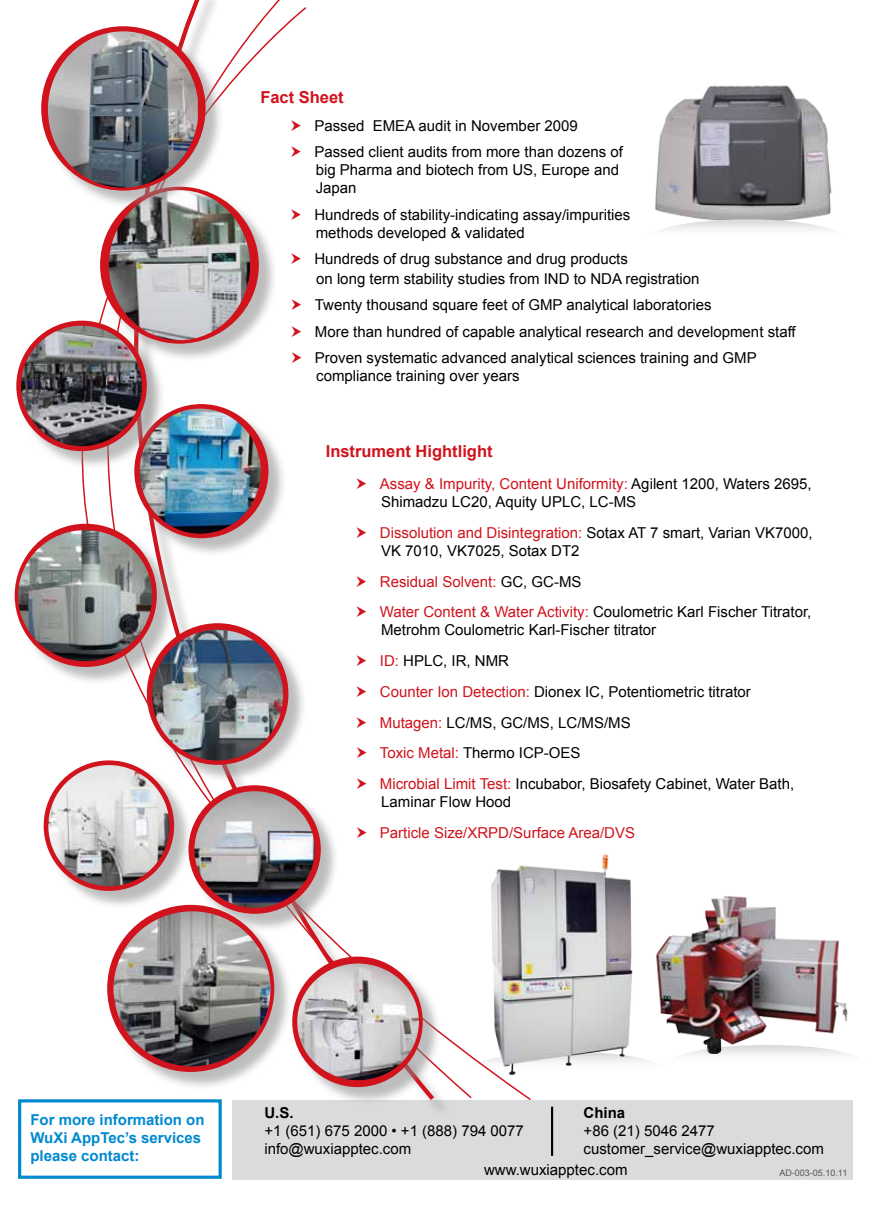
<style>
.page{position:relative;width:893px;height:1212px;background:#fff}
.page>*{position:absolute;margin:0;border:0;box-sizing:border-box;transform-origin:0 0}
.t1{font:700 16.5px "Arial";color:#d0131c}
.t2{font:15px/18px "Arial";color:#000}
.t3{font:15px/30.8px "Arial";color:#d0131c}
.t4{font:700 15px/18px "Arial";color:#0089cf}
.t5{font:700 15px "Arial";color:#000}
.t6{font:9px "Arial";color:#5a5757}
.s1{color:#d0131c}
.s2{color:#000}
</style>
<div class="page">
<div style="left:232px;top:1100px;width:621px;height:79px;background:#dbdbdb"></div>
<div style="left:18px;top:1099px;width:204px;height:80px;border:3px solid #0089cf"></div>
<hr style="left:551px;top:1107px;width:2px;height:49px;background:#000">
<svg style="left:645px;top:1054px;width:206px;height:8px"></svg>
<div style="left:136px;top:0;width:316px;height:1116px;background:#898989;opacity:.56"></div>
<svg style="left:14px;top:0;width:424px;height:1104px"></svg>
<div style="left:17px;top:526px;width:158px;height:160px;background:#898989;opacity:.56"></div>
<div style="left:15px;top:524px;width:142px;height:143px;background:#d0131c;border-radius:50%"></div>
<div style="left:46px;top:763px;width:147px;height:146px;background:#898989;opacity:.56"></div>
<svg style="left:44px;top:760px;width:130px;height:131px;background:#cd1e26"></svg>
<div style="left:137px;top:406px;width:150px;height:151px;background:#898989;opacity:.56"></div>
<div style="left:134px;top:404px;width:134px;height:134px;background:#d0131c;border-radius:50%"></div>
<div style="left:19px;top:323px;width:146px;height:147px;background:#898989;opacity:.56"></div>
<svg style="left:16px;top:321px;width:131px;height:130px;background:#cd1b23"></svg>
<div style="left:102px;top:189px;width:175px;height:173px;background:#898989;opacity:.56"></div>
<div style="left:100px;top:187px;width:159px;height:157px;background:#d0131c;border-radius:50%"></div>
<div style="left:149px;top:625px;width:158px;height:159px;background:#898989;opacity:.56"></div>
<svg style="left:147px;top:623px;width:141px;height:142px;background:#cb1a23"></svg>
<img style="left:152px;top:630px;width:131px;height:130px;border-radius:65px">
<img style="left:140px;top:409px;width:121px;height:125px">
<img style="left:109px;top:190px;width:141px;height:150px">
<img style="left:21px;top:326px;width:121px;height:120px;border-radius:60px">
<img style="left:18px;top:530px;width:134px;height:131px">
<img style="left:48px;top:765px;width:121px;height:121px;border-radius:61px">
<img style="left:483px;top:854px;width:162px;height:223px">
<img style="left:627px;top:893px;width:221px;height:161px">
<div style="left:191px;top:787px;width:148px;height:145px;background:#898989;opacity:.56"></div>
<div style="left:188px;top:785px;width:133px;height:129px;background:#d0131c;border-radius:50%"></div>
<div style="left:109px;top:907px;width:184px;height:184px;background:#898989;opacity:.56"></div>
<div style="left:107px;top:905px;width:167px;height:167px;background:#d0131c;border-radius:50%"></div>
<div style="left:294px;top:959px;width:147px;height:147px;background:#898989;opacity:.56"></div>
<div style="left:292px;top:956px;width:131px;height:131px;background:#d0131c;border-radius:50%"></div>
<div style="left:43px;top:28px;width:181px;height:181px;background:#898989;opacity:.56"></div>
<div style="left:41px;top:26px;width:165px;height:165px;background:#d0131c;border-radius:50%"></div>
<img style="left:48px;top:31px;width:150px;height:157px">
<img style="left:113px;top:911px;width:158px;height:155px">
<img style="left:297px;top:963px;width:122px;height:117px">
<img style="left:194px;top:791px;width:121px;height:117px">
<img style="left:655px;top:85px;width:177px;height:134px">
<svg style="left:662px;top:219px;width:169px;height:11px"></svg>
<svg style="left:291px;top:120px;width:10px;height:11px"></svg>
<svg style="left:291px;top:146px;width:10px;height:11px"></svg>
<svg style="left:291px;top:209px;width:10px;height:11px"></svg>
<svg style="left:291px;top:253px;width:10px;height:11px"></svg>
<svg style="left:292px;top:299px;width:9px;height:11px"></svg>
<svg style="left:292px;top:326px;width:9px;height:11px"></svg>
<svg style="left:292px;top:352px;width:9px;height:11px"></svg>
<svg style="left:357px;top:478px;width:9px;height:11px"></svg>
<svg style="left:357px;top:527px;width:9px;height:11px"></svg>
<svg style="left:357px;top:576px;width:9px;height:11px"></svg>
<svg style="left:357px;top:606px;width:9px;height:11px"></svg>
<svg style="left:357px;top:655px;width:9px;height:11px"></svg>
<svg style="left:357px;top:686px;width:9px;height:11px"></svg>
<svg style="left:357px;top:717px;width:9px;height:11px"></svg>
<svg style="left:357px;top:747px;width:9px;height:11px"></svg>
<svg style="left:357px;top:778px;width:9px;height:11px"></svg>
<svg style="left:357px;top:827px;width:9px;height:11px"></svg>
<p class="t1" style="left:260px;top:86px;width:85px">Fact Sheet</p>
<p class="t2" style="left:314px;top:112px;width:310px;line-height:26.5px">Passed EMEA audit in November 2009<br>Passed client audits from more than dozens of</p>
<p class="t2" style="left:316px;top:161px;width:305px">big Pharma and biotech from US, Europe and<br>Japan</p>
<p class="t2" style="left:314px;top:206px;width:317px">Hundreds of stability-indicating assay/impurities methods developed &amp; validated</p>
<p class="t2" style="left:314px;top:249px;width:387px;line-height:19.4px">Hundreds of drug substance and drug products<br>on long term stability studies from IND to NDA registration</p>
<p class="t2" style="left:315px;top:292px;width:482px;line-height:26.5px">Twenty thousand square feet of GMP analytical laboratories<br>More than hundred of capable analytical research and development staff<br>Proven systematic advanced analytical sciences training and GMP</p>
<p class="t2" style="left:316px;top:367px;width:205px">compliance training over years</p>
<p class="t1" style="left:326px;top:440px;width:168px">Instrument Hightlight</p>
<p class="t2" style="left:380px;top:475px;width:433px"><span class="s1">Assay &amp; Impurity, Content Uniformity:</span> Agilent 1200, Waters 2695,<br>Shimadzu LC20, Aquity UPLC, LC-MS</p>
<p class="t2" style="left:380px;top:524px;width:434px"><span class="s1">Dissolution and Disintegration:</span> Sotax AT 7 smart, Varian VK7000,<br>VK 7010, VK7025, Sotax DT2</p>
<p class="t3" style="left:380px;top:566px;width:433px">Residual Solvent: <span class="s2">GC, GC-MS<br></span>Water Content &amp; Water Activity: <span class="s2">Coulometric Karl Fischer Titrator,</span></p>
<p class="t2" style="left:380px;top:615px;width:416px;line-height:30.8px">Metrohm Coulometric Karl-Fischer titrator<br><span class="s1">ID:</span> HPLC, IR, NMR<br><span class="s1">Counter Ion Detection:</span> Dionex IC, Potentiometric titrator <span class="s1">Mutagen:</span> LC/MS, GC/MS, LC/MS/MS<br><span class="s1">Toxic Metal:</span> Thermo ICP-OES<br><span class="s1">Microbial Limit Test:</span> Incubabor, Biosafety Cabinet, Water Bath,</p>
<p class="t2" style="left:381px;top:793px;width:132px">Laminar Flow Hood</p>
<p class="t3" style="left:380px;top:817px;width:257px">Particle Size/XRPD/Surface Area/DVS</p>
<p class="t4" style="left:30px;top:1111px;width:176px">For more information on<br>WuXi AppTec’s services please contact:</p>
<p class="t5" style="left:264px;top:1102px;width:31px">U.S.</p>
<p class="t2" style="left:264px;top:1122px;width:261px">+1 (651) 675 2000 • +1 (888) 794 0077 info@wuxiapptec.com</p>
<p class="t5" style="left:584px;top:1102px;width:43px">China</p>
<p class="t2" style="left:584px;top:1122px;width:242px">+86 (21) 5046 2477 customer_service@wuxiapptec.com</p>
<p class="t2" style="left:484px;top:1160px;width:145px">www.wuxiapptec.com</p>
<p class="t6" style="left:779px;top:1166px;width:69px">AD-003-05.10.11</p>
</div>
